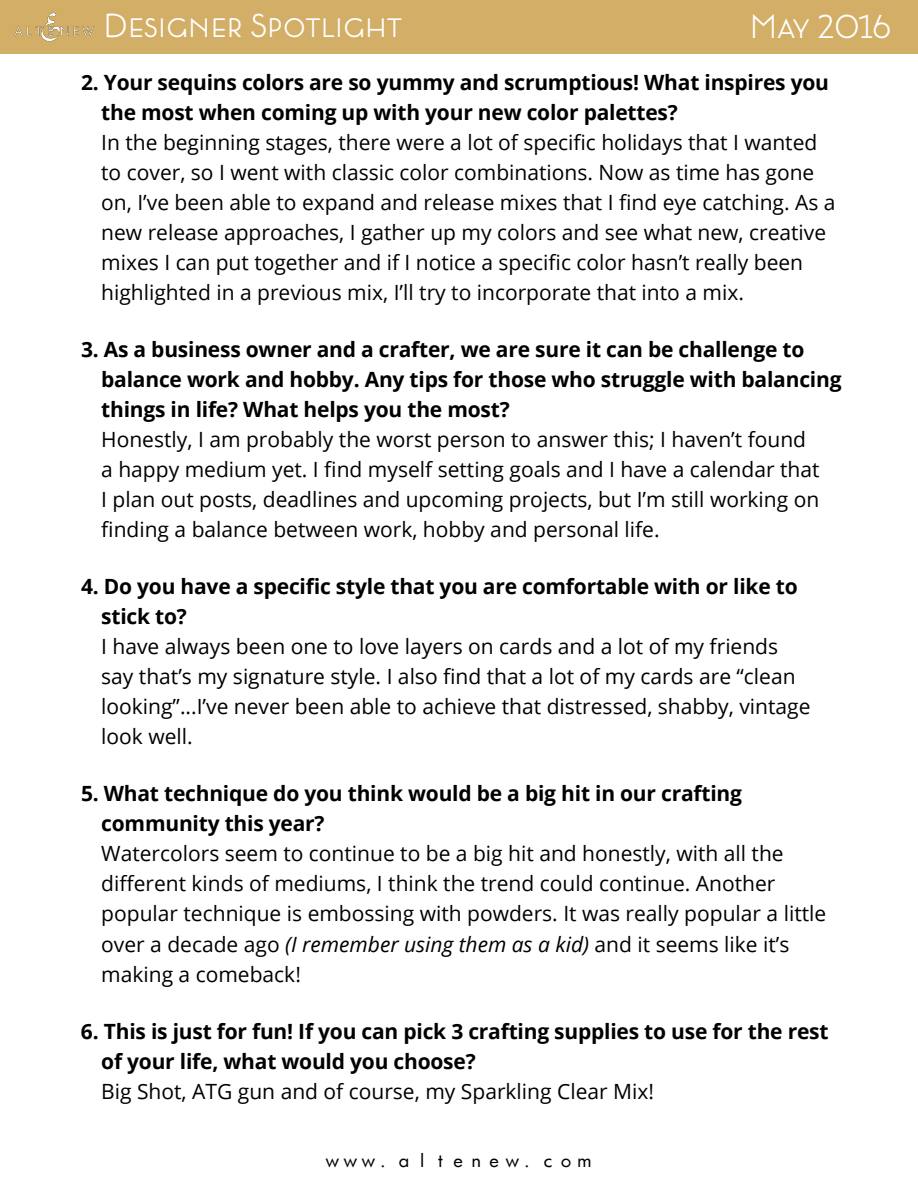
<style>
.page{position:relative;width:918px;height:1188px;background:#fff}
.page>*{position:absolute;margin:0;border:0;box-sizing:border-box;transform-origin:0 0}
.t1{font:300 33px "Lumier";color:#fff}
.t2{font:21px/30px "Open Sans";color:#000}
.t3{font:700 21px/30px "Open Sans";letter-spacing:-.01em;color:#000}
.t4{font:18px "Futurist Fixed Width";color:#000}
.s1{font-style:italic}
</style>
<div class="page">
<div style="left:0;top:0;width:918px;height:54px;background:#d2ae67"></div>
<img style="left:14px;top:13px;width:80px;height:29px">
<h1 class="t1" style="left:104px;top:7px;width:300px">Designer Spotlight</h1>
<p class="t3" style="left:101px;top:67px;width:729px;text-indent:-20px">2. Your sequins colors are so yummy and scrumptious! What inspires you the most when coming up with your new color palettes?</p>
<p class="t2" style="left:101px;top:127px;width:736px">In the beginning stages, there were a lot of specific holidays that I wanted to cover, so I went with classic color combinations. Now as time has gone on, I’ve been able to expand and release mixes that I find eye catching. As a new release approaches, I gather up my colors and see what new, creative mixes I can put together and if I notice a specific color hasn’t really been highlighted in a previous mix, I’ll try to incorporate that into a mix.</p>
<p class="t3" style="left:101px;top:334px;width:742px;text-indent:-20px">3. As a business owner and a crafter, we are sure it can be challenge to balance work and hobby. Any tips for those who struggle with balancing things in life? What helps you the most?</p>
<p class="t2" style="left:101px;top:424px;width:720px">Honestly, I am probably the worst person to answer this; I haven’t found a happy medium yet. I find myself setting goals and I have a calendar that I plan out posts, deadlines and upcoming projects, but I’m still working on finding a balance between work, hobby and personal life.</p>
<p class="t3" style="left:101px;top:571px;width:698px;text-indent:-20px">4. Do you have a specific style that you are comfortable with or like to stick to?</p>
<p class="t2" style="left:101px;top:631px;width:711px">I have always been one to love layers on cards and a lot of my friends say that’s my signature style. I also find that a lot of my cards are “clean looking”...I’ve never been able to achieve that distressed, shabby, vintage look well.</p>
<h1 class="t1" style="left:750px;top:8px;width:143px">May 2016</h1>
<p class="t3" style="left:101px;top:778px;width:642px;text-indent:-20px">5. What technique do you think would be a big hit in our crafting community this year?</p>
<p class="t2" style="left:101px;top:838px;width:727px">Watercolors seem to continue to be a big hit and honestly, with all the different kinds of mediums, I think the trend could continue. Another popular technique is embossing with powders. It was really popular a little over a decade ago <span class="s1">(I remember using them as a kid)</span> and it seems like it’s making a comeback!</p>
<p class="t3" style="left:101px;top:1015px;width:729px;text-indent:-20px">6. This is just for fun! If you can pick 3 crafting supplies to use for the rest of your life, what would you choose?</p>
<p class="t2" style="left:101px;top:1075px;width:554px">Big Shot, ATG gun and of course, my Sparkling Clear Mix!</p>
<p class="t4" style="left:323px;top:1149px;width:271px">www.altenew.com</p>
</div>
